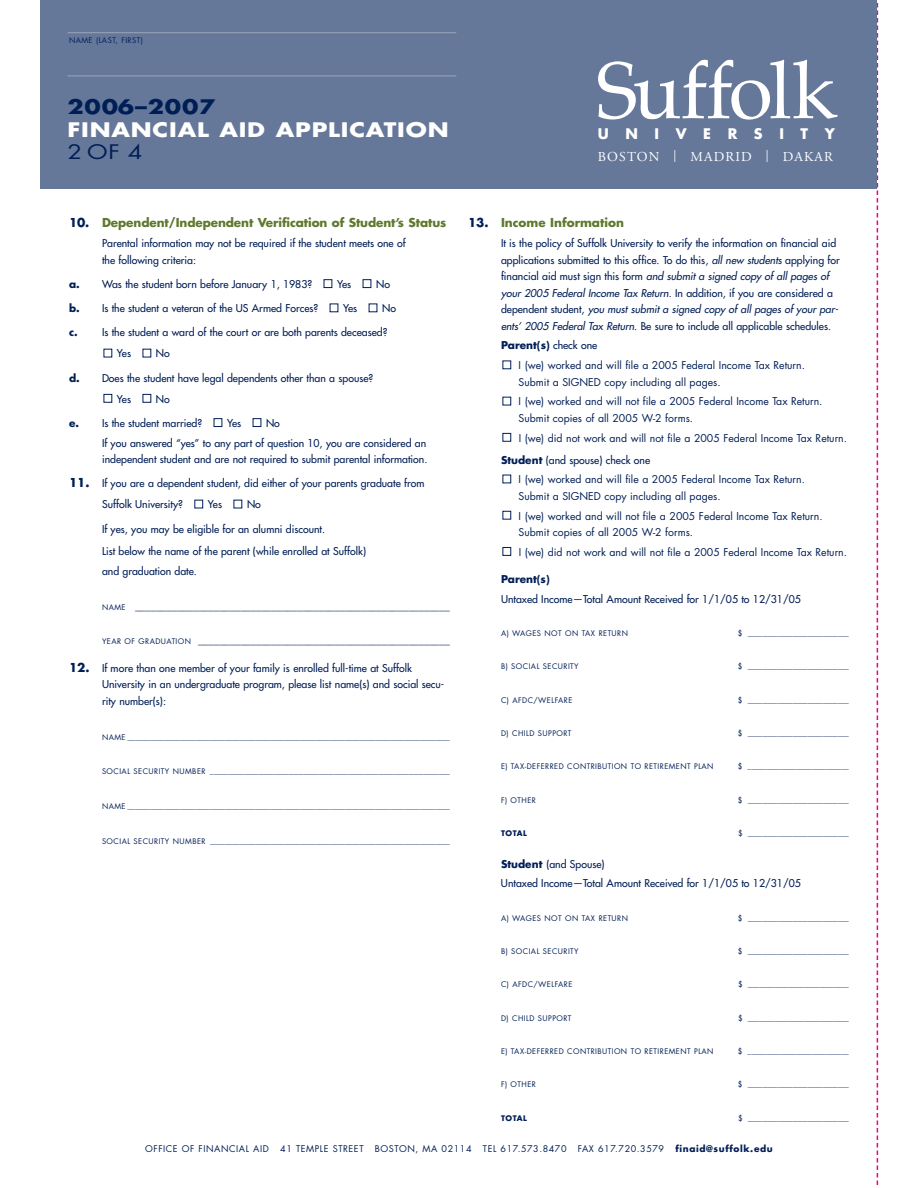
<style>
.page{position:relative;width:918px;height:1188px;background:#fff}
.page>*{position:absolute;margin:0;border:0;box-sizing:border-box;transform-origin:0 0}
.t1{font:80.55px "Palatino";letter-spacing:-.035em;color:#fff}
.t2{font:700 19.5px "Futura";letter-spacing:.035em;color:#fff;scale:1.22 1}
.t3{font:700 19.5px "Futura";letter-spacing:.035em;color:#001e56;scale:1.22 1}
.t4{font:19.5px "Futura";color:#001e56;scale:1.22 1}
.t5{font:700 14.25px "Futura";letter-spacing:1.165em;color:#fff}
.t6{font:13.65px "Adobe Garamond";letter-spacing:.085em;color:#fff}
.t7{font:700 12px "Futura";letter-spacing:-.005em;color:#5e792d}
.t8{font:10.5px/16.5px "Futura";color:#001e56}
.t9{font:10.5px/19.8px "Futura";color:#001e56}
.t10{font:700 10.5px "Futura";color:#001e56}
.t11{font:9px "Futura";letter-spacing:.06em;color:#001e56}
.t12{font:700 9px "Futura";letter-spacing:.07em;color:#001e56}
.t13{font:7.5px "Futura";letter-spacing:.06em;color:#001e56}
.t14{font:700 7.5px "Futura";letter-spacing:.07em;color:#001e56}
.s1{font-size:12px}
.s2{color:#001e56}
.s3{font-weight:700}
.s4{font-weight:700;font-size:12px}
.s5{font-size:7.5px}
.s6{font-style:italic}
.s7{font-style:inherit}
</style>
<div class="page">
<svg style="left:877px;top:190px;width:1px;height:995px"></svg>
<div style="left:40px;top:0;width:838px;height:189px;background:#66789a"></div>
<hr style="left:68px;top:32px;width:388px;height:1px;background:#99a5bb">
<hr style="left:68px;top:76px;width:388px;height:1px;background:#99a5bb">
<div style="left:502px;top:547px;width:9px;height:9px;border:1px solid #001e56"></div>
<div style="left:502px;top:511px;width:9px;height:9px;border:1px solid #001e56"></div>
<div style="left:502px;top:433px;width:9px;height:9px;border:1px solid #001e56"></div>
<div style="left:194px;top:500px;width:9px;height:8px;border:1px solid #001e56"></div>
<div style="left:253px;top:418px;width:8px;height:9px;border:1px solid #001e56"></div>
<div style="left:214px;top:418px;width:8px;height:9px;border:1px solid #001e56"></div>
<div style="left:143px;top:394px;width:8px;height:9px;border:1px solid #001e56"></div>
<div style="left:104px;top:394px;width:8px;height:9px;border:1px solid #001e56"></div>
<div style="left:363px;top:279px;width:8px;height:9px;border:1px solid #001e56"></div>
<div style="left:324px;top:279px;width:8px;height:9px;border:1px solid #001e56"></div>
<p class="t13" style="left:69px;top:37px;width:75px">NAME (LAST, FIRST)</p>
<h2 class="t3" style="left:68px;top:98px;width:123px">2006–2007</h2>
<h2 class="t2" style="left:68px;top:121px;width:314px">FINANCIAL AID APPLICATION</h2>
<h2 class="t4" style="left:68px;top:143px;width:63px">2OF 4</h2>
<h1 class="t1" style="left:596px;top:43px;width:242px">Suffolk</h1>
<h3 class="t5" style="left:598px;top:127px;width:239px">UNIVERSITY</h3>
<h3 class="t6" style="left:598px;top:151px;width:237px">BOSTON <span class="s1">|</span> MADRID <span class="s1">|</span> DAKAR</h3>
<p class="t7" style="left:69px;top:217px;width:379px"><span class="s2">10.</span> Dependent/Independent Verification of Student’s Status</p>
<p class="t8" style="left:102px;top:236px;width:305px">Parental information may not be required if the student meets one of the following criteria:</p>
<p class="t8" style="left:69px;top:277px;width:245px"><span class="s3">a.</span> Was the student born before January 1, 1983?</p>
<p class="t8" style="left:337px;top:277px;width:16px">Yes</p>
<p class="t8" style="left:376px;top:277px;width:15px">No</p>
<p class="t8" style="left:69px;top:301px;width:251px"><span class="s3">b.</span> Is the student a veteran of the US Armed Forces?</p>
<p class="t8" style="left:343px;top:301px;width:16px">Yes</p>
<p class="t8" style="left:382px;top:301px;width:15px">No</p>
<p class="t8" style="left:117px;top:323px;width:272px;line-height:21px;text-indent:-48px"><span class="s3">c.</span> Is the student a ward of the court or are both parents deceased?<br>Yes</p>
<p class="t8" style="left:156px;top:346px;width:15px">No</p>
<p class="t8" style="left:117px;top:368px;width:258px;line-height:21px;text-indent:-48px"><span class="s3">d.</span> Does the student have legal dependents other than a spouse?<br>Yes</p>
<p class="t8" style="left:156px;top:391px;width:15px">No</p>
<p class="t8" style="left:69px;top:415px;width:135px"><span class="s3">e.</span> Is the student married?</p>
<p class="t8" style="left:227px;top:415px;width:16px">Yes</p>
<p class="t8" style="left:102px;top:414px;width:326px;line-height:19.8px;text-indent:164px">No<br>If you answered “yes” to any part of question 10, you are considered an</p>
<p class="t8" style="left:102px;top:452px;width:327px">independent student and are not required to submit parental information.</p>
<p class="t8" style="left:102px;top:474px;width:324px;line-height:21px;text-indent:-33px"><span class="s4">11.</span> If you are a dependent student, did either of your parents graduate from<br>Suffolk University?</p>
<p class="t8" style="left:208px;top:497px;width:16px">Yes</p>
<p class="t8" style="left:247px;top:497px;width:15px">No</p>
<p class="t8" style="left:102px;top:518px;width:266px;line-height:22.8px">If yes, you may be eligible for an alumni discount.<br>List below the name of the parent (while enrolled at Suffolk)</p>
<p class="t8" style="left:102px;top:563px;width:96px">and graduation date.</p>
<p class="t8" style="left:102px;top:598px;width:349px"><span class="s5">NAME</span> ____________________________________________________________</p>
<p class="t8" style="left:102px;top:633px;width:349px"><span class="s5">YEAR OF GRADUATION</span> ________________________________________________</p>
<p class="t8" style="left:102px;top:660px;width:344px;text-indent:-33px"><span class="s4">12.</span> If more than one member of your family is enrolled full-time at Suffolk<br>University in an undergraduate program, please list name(s) and social secu&shy;rity number(s):</p>
<p class="t13" style="left:102px;top:733px;width:349px">NAME ______________________________________________________________________________________</p>
<p class="t13" style="left:102px;top:768px;width:349px">SOCIAL SECURITY NUMBER ________________________________________________________________</p>
<p class="t13" style="left:102px;top:803px;width:349px">NAME ______________________________________________________________________________________</p>
<p class="t13" style="left:102px;top:838px;width:349px">SOCIAL SECURITY NUMBER ________________________________________________________________</p>
<p class="t7" style="left:468px;top:217px;width:157px"><span class="s2">13.</span> Income Information</p>
<p class="t8" style="left:501px;top:236px;width:340px">It is the policy of Suffolk University to verify the information on financial aid applications submitted to this office. To do this, <span class="s6">all new students</span> applying for financial aid must sign this form <span class="s6">and submit a signed copy of all pages of your 2005 Federal Income Tax Return</span>. In addition, if you are considered a dependent student, <span class="s6">you must submit a signed copy of all pages of your par&shy;ents’ 2005 Federal Tax Return</span>. Be sure to include all applicable schedules.</p>
<p class="t9" style="left:519px;top:337px;width:288px;text-indent:-18px"><span class="s3">Parent(s)</span> <span class="s7">check one<br></span>I (we) worked and will file a 2005 Federal Income Tax Return.</p>
<p class="t9" style="left:519px;top:373px;width:305px">Submit a SIGNED copy including all pages.<br>I (we) worked and will not file a 2005 Federal Income Tax Return.</p>
<p class="t9" style="left:519px;top:409px;width:330px">Submit copies of all 2005 W-2 forms.<br>I (we) did not work and will not file a 2005 Federal Income Tax Return.</p>
<p class="t9" style="left:519px;top:451px;width:288px;text-indent:-18px"><span class="s3">Student</span> <span class="s7">(and spouse) check one<br></span>I (we) worked and will file a 2005 Federal Income Tax Return.</p>
<p class="t9" style="left:519px;top:487px;width:306px">Submit a SIGNED copy including all pages.<br>I (we) worked and will not file a 2005 Federal Income Tax Return.</p>
<p class="t9" style="left:519px;top:523px;width:330px">Submit copies of all 2005 W-2 forms.<br>I (we) did not work and will not file a 2005 Federal Income Tax Return.</p>
<p class="t10" style="left:501px;top:574px;width:50px">Parent(s)</p>
<p class="t8" style="left:501px;top:591px;width:301px">Untaxed Income—Total Amount Received for 1/1/05 to 12/31/05</p>
<p class="t13" style="left:501px;top:630px;width:129px">A) WAGES NOT ON TAX RETURN</p>
<p class="t13" style="left:738px;top:630px;width:112px">$ ___________________________</p>
<p class="t13" style="left:501px;top:663px;width:79px">B) SOCIAL SECURITY</p>
<p class="t13" style="left:738px;top:663px;width:112px">$ ___________________________</p>
<p class="t13" style="left:501px;top:697px;width:73px">C) AFDC/WELFARE</p>
<p class="t13" style="left:738px;top:697px;width:112px">$ ___________________________</p>
<p class="t13" style="left:501px;top:730px;width:72px">D) CHILD SUPPORT</p>
<p class="t13" style="left:738px;top:730px;width:112px">$ ___________________________</p>
<p class="t13" style="left:501px;top:763px;width:214px">E) TAX-DEFERRED CONTRIBUTION TO RETIREMENT PLAN</p>
<p class="t13" style="left:738px;top:763px;width:112px">$ ___________________________</p>
<p class="t13" style="left:501px;top:796px;width:36px">F) OTHER</p>
<p class="t13" style="left:738px;top:796px;width:112px">$ ___________________________</p>
<p class="t14" style="left:501px;top:830px;width:27px">TOTAL</p>
<p class="t13" style="left:738px;top:830px;width:112px">$ ___________________________</p>
<p class="t8" style="left:501px;top:855px;width:301px;line-height:19.8px"><span class="s3">Student</span> (and Spouse)<br>Untaxed Income—Total Amount Received for 1/1/05 to 12/31/05</p>
<p class="t13" style="left:501px;top:915px;width:129px">A) WAGES NOT ON TAX RETURN</p>
<p class="t13" style="left:738px;top:915px;width:112px">$ ___________________________</p>
<p class="t13" style="left:501px;top:948px;width:79px">B) SOCIAL SECURITY</p>
<p class="t13" style="left:738px;top:948px;width:112px">$ ___________________________</p>
<p class="t13" style="left:501px;top:981px;width:73px">C) AFDC/WELFARE</p>
<p class="t13" style="left:738px;top:981px;width:112px">$ ___________________________</p>
<p class="t13" style="left:501px;top:1014px;width:72px">D) CHILD SUPPORT</p>
<p class="t13" style="left:738px;top:1014px;width:113px">$ ___________________________</p>
<p class="t13" style="left:501px;top:1048px;width:214px">E) TAX-DEFERRED CONTRIBUTION TO RETIREMENT PLAN</p>
<p class="t13" style="left:738px;top:1048px;width:112px">$ ___________________________</p>
<p class="t13" style="left:501px;top:1081px;width:36px">F) OTHER</p>
<p class="t13" style="left:738px;top:1081px;width:112px">$ ___________________________</p>
<p class="t14" style="left:501px;top:1114px;width:27px">TOTAL</p>
<p class="t13" style="left:738px;top:1114px;width:112px">$ ___________________________</p>
<p class="t11" style="left:145px;top:1144px;width:125px">OFFICE OF FINANCIAL AID</p>
<p class="t11" style="left:280px;top:1144px;width:85px">41 TEMPLE STREET</p>
<p class="t11" style="left:375px;top:1144px;width:98px">BOSTON, MA 02114</p>
<p class="t11" style="left:483px;top:1144px;width:85px">TEL 617.573.8470</p>
<p class="t11" style="left:578px;top:1144px;width:88px">FAX 617.720.3579</p>
<p class="t12" style="left:675px;top:1144px;width:99px">finaid@suffolk.edu</p>
</div>
